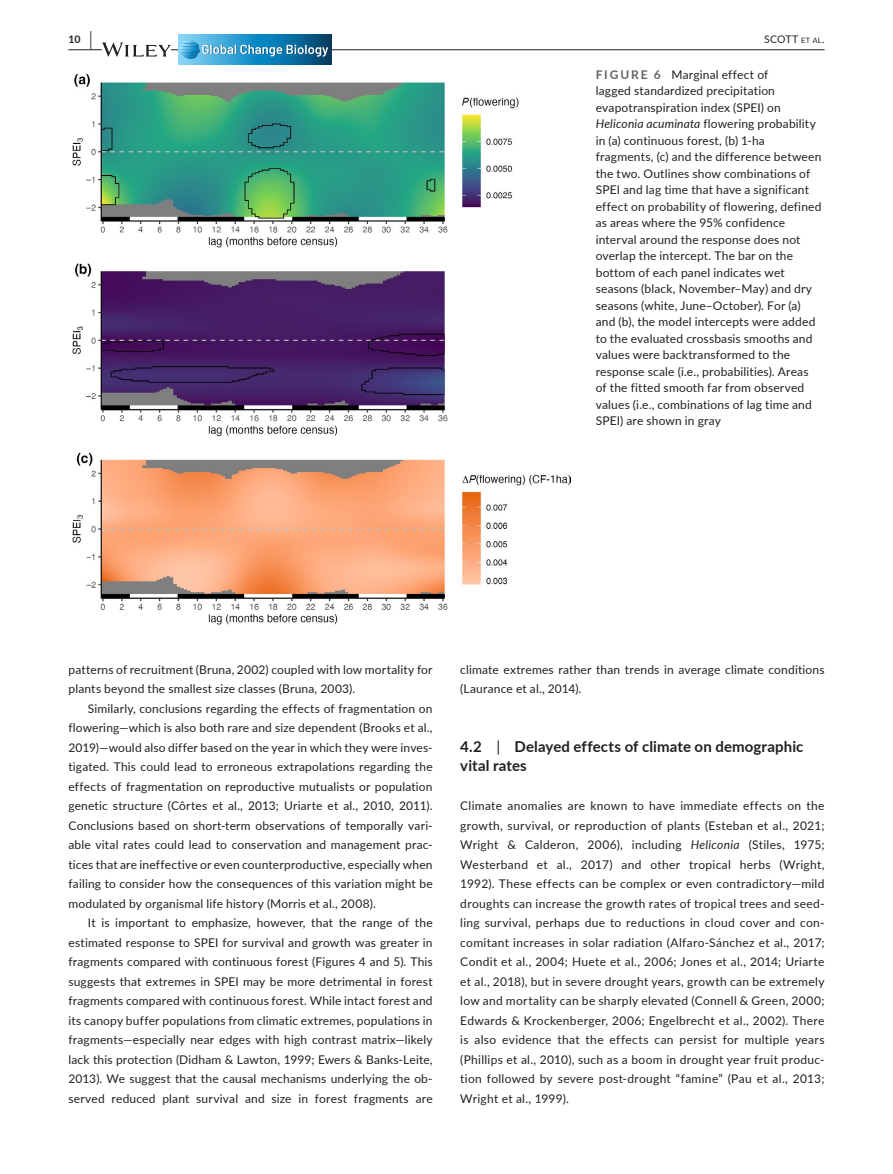
<style>
.page{position:relative;width:893px;height:1174px;background:#fff}
.page>*{position:absolute;margin:0;border:0;box-sizing:border-box;transform-origin:0 0}
.t1{font:700 15px/19.5px "Lato";letter-spacing:.01em;color:#231f20}
.t2{font:12px/19.5px "Lato";letter-spacing:.015em;color:#231f20}
.t3{font:10.5px "Lato";letter-spacing:.01em;color:#231f20}
.t4{font:700 10.5px "Lato";color:#231f20}
.s1{font-size:19.5px}
.s2{font-size:7.35px}
.s3{font-weight:700;color:#636366}
.s4{font-style:italic}
.s5{font-weight:400}
</style>
<div class="page">
<hr style="left:68px;top:49px;width:756px;height:1px;background:#231f20">
<svg style="left:102px;top:42px;width:69px;height:15px"></svg>
<svg style="left:178px;top:64px;width:153px;height:1px"></svg>
<svg style="left:178px;top:35px;width:153px;height:29px;background:#2c8dbc"></svg>
<svg style="left:180px;top:40px;width:149px;height:19px;background:#4799c1"></svg>
<img style="left:73px;top:73px;width:497px;height:552px">
<p class="t4" style="left:68px;top:31px;width:25px">10 <span class="s1">|</span></p>
<p class="t3" style="left:764px;top:31px;width:62px">SCOTT <span class="s2">et al</span>.</p>
<p class="t2" style="left:596px;top:66px;width:227px;line-height:16.5px"><span class="s3">FIGURE 6</span> Marginal effect of<br>lagged standardized precipitation evapotranspiration index (SPEI) on <span class="s4">Heliconia acuminata</span> flowering probability in (a) continuous forest, (b) 1-ha fragments, (c) and the difference between the two. Outlines show combinations of SPEI and lag time that have a significant effect on probability of flowering, defined as areas where the 95% confidence interval around the response does not overlap the intercept. The bar on the bottom of each panel indicates wet seasons (black, November–May) and dry seasons (white, June–October). For (a) and (b), the model intercepts were added to the evaluated crossbasis smooths and values were backtransformed to the response scale (i.e., probabilities). Areas of the fitted smooth far from observed values (i.e., combinations of lag time and SPEI) are shown in gray</p>
<p class="t2" style="left:68px;top:659px;width:366px">patterns of recruitment (Bruna, 2002) coupled with low mortality for plants beyond the smallest size classes (Bruna, 2003).</p>
<p class="t2" style="left:68px;top:698px;width:366px;text-align:justify;text-indent:20px">Similarly, conclusions regarding the effects of fragmentation on flowering—which is also both rare and size dependent (Brooks et al., 2019)—would also differ based on the year in which they were inves&shy;tigated. This could lead to erroneous extrapolations regarding the effects of fragmentation on reproductive mutualists or population genetic structure (Côrtes et al., 2013; Uriarte et al., 2010, 2011).<br>Conclusions based on short-term observations of temporally vari&shy;able vital rates could lead to conservation and management prac&shy;tices that are ineffective or even counterproductive, especially when failing to consider how the consequences of this variation might be modulated by organismal life history (Morris et al., 2008).</p>
<p class="t2" style="left:68px;top:912px;width:366px;text-align:justify;text-indent:20px">It is important to emphasize, however, that the range of the estimated response to SPEI for survival and growth was greater in fragments compared with continuous forest (Figures 4 and 5). This suggests that extremes in SPEI may be more detrimental in forest fragments compared with continuous forest. While intact forest and its canopy buffer populations from climatic extremes, populations in fragments—especially near edges with high contrast matrix—likely lack this protection (Didham &amp; Lawton, 1999; Ewers &amp; Banks-Leite, 2013). We suggest that the causal mechanisms underlying the ob&shy;served reduced plant survival and size in forest fragments are</p>
<p class="t2" style="left:460px;top:659px;width:366px">climate extremes rather than trends in average climate conditions (Laurance et al., 2014).</p>
<p class="t1" style="left:460px;top:736px;width:345px">4.2 <span class="s5">|</span> Delayed effects of climate on demographic vital rates</p>
<p class="t2" style="left:460px;top:795px;width:366px;text-align:justify">Climate anomalies are known to have immediate effects on the growth, survival, or reproduction of plants (Esteban et al., 2021; Wright &amp; Calderon, 2006), including <span class="s4">Heliconia</span> (Stiles, 1975; Westerband et al., 2017) and other tropical herbs (Wright, 1992). These effects can be complex or even contradictory—mild droughts can increase the growth rates of tropical trees and seed&shy;ling survival, perhaps due to reductions in cloud cover and con&shy;comitant increases in solar radiation (Alfaro-Sánchez et al., 2017; Condit et al., 2004; Huete et al., 2006; Jones et al., 2014; Uriarte et al., 2018), but in severe drought years, growth can be extremely low and mortality can be sharply elevated (Connell &amp; Green, 2000; Edwards &amp; Krockenberger, 2006; Engelbrecht et al., 2002). There is also evidence that the effects can persist for multiple years (Phillips et al., 2010), such as a boom in drought year fruit produc&shy;tion followed by severe post-drought “famine” (Pau et al., 2013; Wright et al., 1999).</p>
</div>
